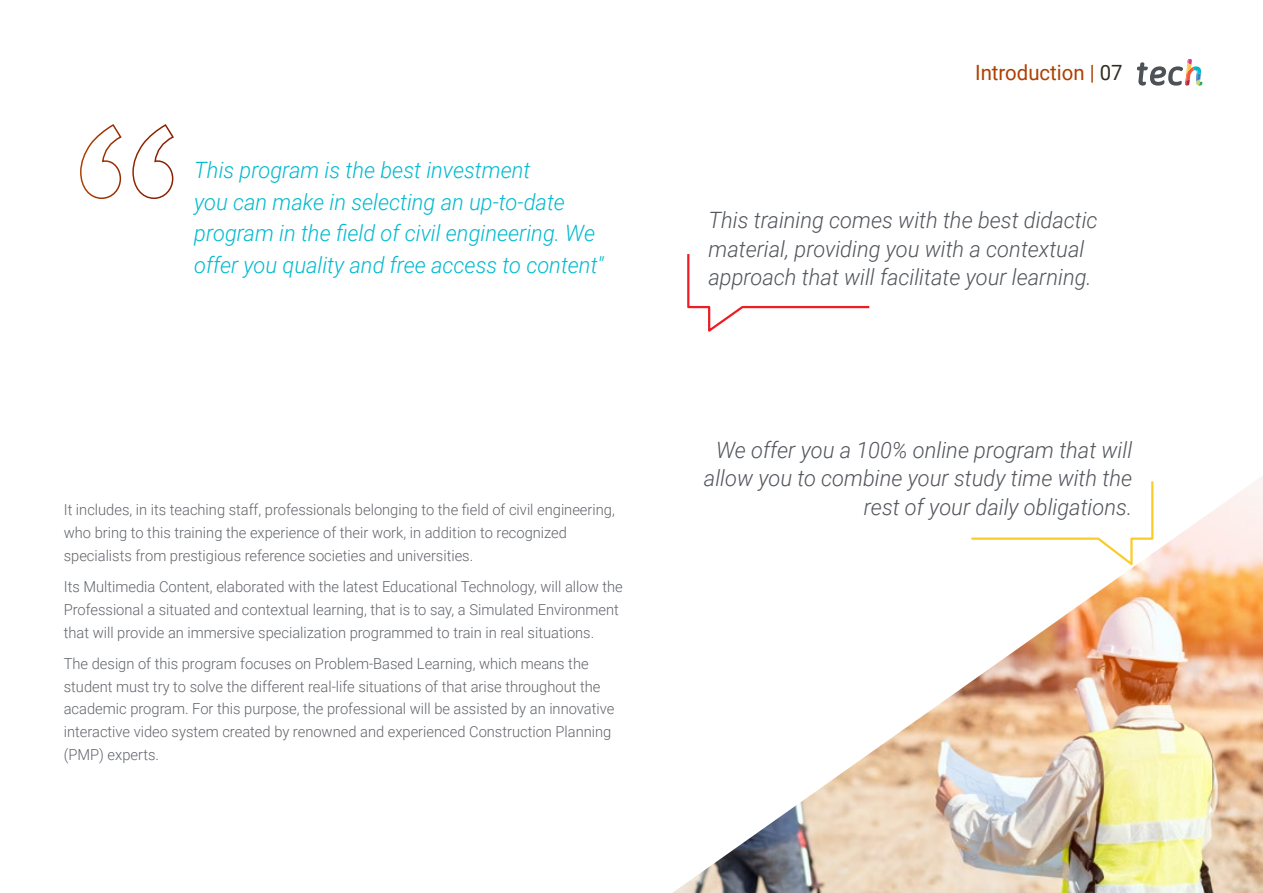
<style>
.page{position:relative;width:1263px;height:893px;background:#fff}
.page>*{position:absolute;margin:0;border:0;box-sizing:border-box;transform-origin:0 0}
.t1{font:italic 300 22.5px/28.5px "Roboto";color:#52555b;text-align:right}
.t2{font:italic 300 22.5px/31.5px "Roboto";color:#00bacf}
.t3{font:21px "Roboto";color:#ae4000}
.t4{font:300 15.15px/22.8px "Roboto";color:#61646a}
.s1{color:#312e20}
</style>
<div class="page">
<svg style="left:80px;top:124px;width:94px;height:75px"></svg>
<svg style="left:1137px;top:59px;width:65px;height:27px"></svg>
<svg style="left:687px;top:254px;width:183px;height:78px"></svg>
<img style="left:673px;top:477px;width:590px;height:416px">
<h1 class="t2" style="left:194px;top:154px;width:411px">This program is the best investment<br>you can make in selecting an up-to-date program in the field of civil engineering. We offer you quality and free access to content"</h1>
<p class="t4" style="left:64px;top:498px;width:552px">It includes, in its teaching staff, professionals belonging to the field of civil engineering, who bring to this training the experience of their work, in addition to recognized specialists from prestigious reference societies and universities.</p>
<p class="t4" style="left:64px;top:575px;width:560px">Its Multimedia Content, elaborated with the latest Educational Technology, will allow the<br>Professional a situated and contextual learning, that is to say, a Simulated Environment that will provide an immersive specialization programmed to train in real situations.</p>
<p class="t4" style="left:64px;top:652px;width:552px">The design of this program focuses on Problem-Based Learning, which means the student must try to solve the different real-life situations of that arise throughout the academic program. For this purpose, the professional will be assisted by an innovative interactive video system created by renowned and experienced Construction Planning (PMP) experts.</p>
<h2 class="t3" style="left:975px;top:57px;width:149px">Introduction | <span class="s1">07</span></h2>
<h1 class="t1" style="left:708px;top:205px;width:391px;text-align:left">This training comes with the best didactic material, providing you with a contextual approach that will facilitate your learning.</h1>
<h1 class="t1" style="left:704px;top:435px;width:430px">We offer you a 100% online program that will allow you to combine your study time with the rest of your daily obligations.</h1>
</div>
